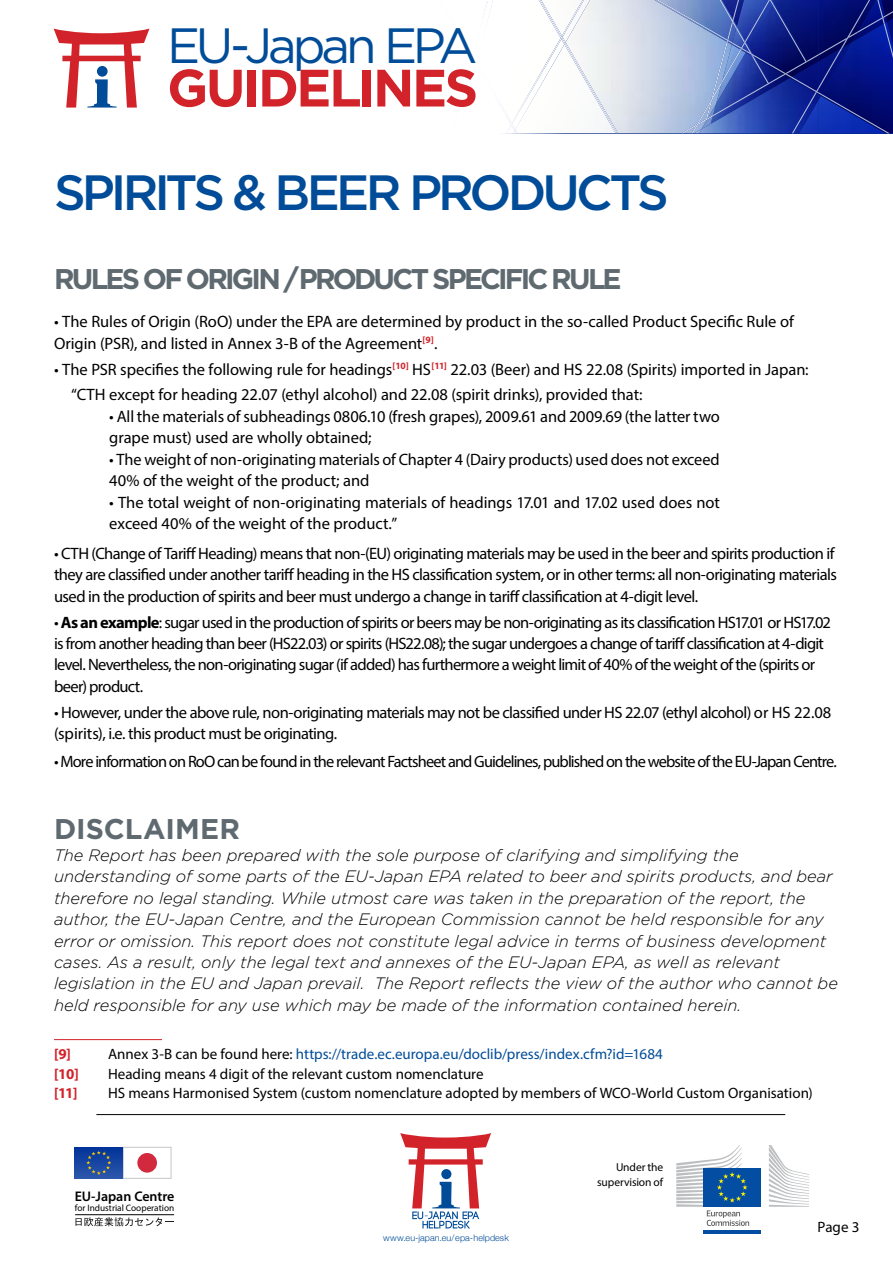
<style>
.page{position:relative;width:893px;height:1263px;background:#fff}
.page>*{position:absolute;margin:0;border:0;box-sizing:border-box;transform-origin:0 0}
.t1{font:700 52.5px "Gotham";letter-spacing:-.05em;color:#d2232a}
.EPA-T1-Blue19{font:500 49.5px "Gotham";letter-spacing:-.08em;color:#004c98}
.t2{font:49.5px "Gotham";letter-spacing:-.085em;color:#004c98}
.EPA_T2_Grey_17{font:700 28.5px "Gotham";letter-spacing:-.1em;color:#5f6a70}
.EPA_body{font:700 28.5px "Gotham";color:#5f6a70}
.EPA_body-2{font:16.5px/21.5px "Myriad Pro";letter-spacing:-.03em;color:#000}
.EPA_body-3{font:16.5px/21.5px "Myriad Pro";letter-spacing:-.005em;color:#000}
.t3{font:italic 300 16.5px/21.5px "Gotham";color:#000}
.EPA_body-4{font:16.5px "Myriad Pro";letter-spacing:-.055em;color:#000}
.t4{font:15px "Myriad Pro";color:#000}
.t5{font:15px "Myriad Pro";color:#004c98}
.t6{font:700 15px "Myriad Pro";color:#d2232a}
.t7{font:600 13.95px "Myriad Pro";color:#000}
.t8{font:11.55px/15px "Myriad Pro";letter-spacing:-.01em;color:#000;text-align:right}
.t9{font:9.3px "Myriad Pro";color:#000}
.t10{font:300 9px "Helvetica Neue";letter-spacing:.005em;color:#004c98}
.s1{font-weight:700}
.s2{color:#000}
</style>
<div class="page">
<div style="left:703px;top:1168px;width:58px;height:39px;background:#034ea2"></div>
<hr style="left:703px;top:1230px;width:58px;height:3px;background:#034ea2">
<svg style="left:769px;top:1145px;width:40px;height:62px"></svg>
<svg style="left:676px;top:1145px;width:73px;height:81px"></svg>
<hr style="left:96px;top:1114px;width:689px;height:1px;background:#000">
<div style="left:123px;top:1147px;width:48px;height:31px;border:1px solid #c5c6c7"></div>
<div style="left:137px;top:1153px;width:20px;height:19px;background:#d3293e;border-radius:50%"></div>
<svg style="left:75px;top:1147px;width:48px;height:31px"></svg>
<svg style="left:86px;top:1151px;width:25px;height:24px"></svg>
<hr style="left:75px;top:1214px;width:99px;height:1px;background:#000">
<svg style="left:75px;top:1217px;width:99px;height:9px"></svg>
<img style="left:818px;top:100px;width:3px;height:33px">
<img style="left:852px;top:42px;width:41px;height:91px">
<img style="left:877px;top:22px;width:10px;height:20px">
<img style="left:885px;top:0;width:8px;height:11px">
<img style="left:745px;top:88px;width:46px;height:45px">
<img style="left:728px;top:124px;width:17px;height:9px">
<img style="left:817px;top:100px;width:1px;height:33px">
<img style="left:745px;top:88px;width:28px;height:16px">
<img style="left:728px;top:116px;width:17px;height:8px">
<img style="left:745px;top:58px;width:7px;height:25px">
<img style="left:728px;top:58px;width:17px;height:39px">
<img style="left:769px;top:78px;width:21px;height:10px">
<img style="left:790px;top:78px;width:1px;height:17px">
<img style="left:822px;top:62px;width:30px;height:32px">
<img style="left:810px;top:66px;width:8px;height:11px">
<img style="left:777px;top:0;width:100px;height:62px">
<img style="left:818px;top:0;width:51px;height:54px">
<img style="left:749px;top:3px;width:61px;height:75px">
<img style="left:756px;top:6px;width:17px;height:41px">
<img style="left:737px;top:0;width:8px;height:27px">
<img style="left:653px;top:0;width:84px;height:45px">
<img style="left:734px;top:0;width:10px;height:26px">
<img style="left:871px;top:17px;width:11px;height:16px">
<svg style="left:885px;top:11px;width:8px;height:11px"></svg>
<img style="left:818px;top:38px;width:29px;height:17px">
<svg style="left:807px;top:54px;width:11px;height:12px"></svg>
<img style="left:807px;top:4px;width:1px;height:59px">
<img style="left:745px;top:83px;width:24px;height:15px">
<img style="left:728px;top:97px;width:17px;height:19px">
<img style="left:732px;top:23px;width:1px;height:17px">
<img style="left:752px;top:58px;width:18px;height:26px">
<img style="left:769px;top:77px;width:15px;height:6px">
<img style="left:773px;top:4px;width:34px;height:70px">
<svg style="left:771px;top:0;width:6px;height:6px"></svg>
<img style="left:736px;top:27px;width:9px;height:13px">
<svg style="left:733px;top:22px;width:3px;height:7px"></svg>
<img style="left:681px;top:44px;width:47px;height:89px">
<img style="left:734px;top:0;width:5px;height:20px">
<img style="left:732px;top:0;width:2px;height:23px">
<svg style="left:562px;top:38px;width:3px;height:6px"></svg>
<img style="left:564px;top:43px;width:53px;height:90px">
<img style="left:538px;top:0;width:46px;height:38px">
<img style="left:821px;top:94px;width:69px;height:39px">
<svg style="left:817px;top:90px;width:5px;height:10px"></svg>
<img style="left:884px;top:23px;width:9px;height:35px">
<img style="left:877px;top:0;width:8px;height:24px">
<svg style="left:509px;top:123px;width:9px;height:10px"></svg>
<img style="left:512px;top:36px;width:50px;height:88px">
<img style="left:692px;top:80px;width:30px;height:53px">
<img style="left:693px;top:84px;width:28px;height:49px">
<img style="left:721px;top:49px;width:20px;height:35px">
<img style="left:791px;top:92px;width:26px;height:41px">
<img style="left:753px;top:55px;width:39px;height:22px">
<img style="left:818px;top:48px;width:25px;height:42px">
<img style="left:791px;top:77px;width:27px;height:15px">
<img style="left:841px;top:0;width:30px;height:49px">
<svg style="left:727px;top:40px;width:29px;height:18px"></svg>
<img style="left:655px;top:0;width:77px;height:44px">
<img style="left:745px;top:0;width:26px;height:42px">
<svg style="left:54px;top:29px;width:95px;height:79px"></svg>
<div style="left:97px;top:66px;width:11px;height:11px;background:#004c98;border-radius:50%"></div>
<svg style="left:400px;top:1133px;width:91px;height:95px"></svg>
<hr style="left:54px;top:1039px;width:108px;height:1px;background:#d2232a">
<h2 class="t2" style="left:167px;top:14px;width:312px">EU-Japan EPA</h2>
<h1 class="t1" style="left:167px;top:58px;width:313px">GUIDELINES</h1>
<p class="EPA-T1-Blue19" style="left:54px;top:160px;width:616px">SPIRITS &amp; BEER PRODUCTS</p>
<p class="EPA_T2_Grey_17" style="left:54px;top:262px;width:569px">RULES OF ORIGIN /PRODUCT SPECIFIC RULE</p>
<p class="EPA_body-3" style="left:54px;top:311px;width:741px">• The Rules of Origin (RoO) under the EPA are determined by product in the so-called Product Specific Rule of<br>Origin (PSR), and listed in Annex 3-B of the Agreement<sup>[9]</sup>.</p>
<p class="EPA_body-3" style="left:54px;top:358px;width:756px">• The PSR specifies the following rule for headings<sup>[10]</sup> HS<sup>[11]</sup> 22.03 (Beer) and HS 22.08 (Spirits) imported in Japan:</p>
<p class="EPA_body-3" style="left:71px;top:384px;width:573px">“CTH except for heading 22.07 (ethyl alcohol) and 22.08 (spirit drinks), provided that:</p>
<p class="EPA_body-3" style="left:109px;top:405px;width:612px">• All the materials of subheadings 0806.10 (fresh grapes), 2009.61 and 2009.69 (the latter two grape must) used are wholly obtained;</p>
<p class="EPA_body-3" style="left:109px;top:448px;width:612px">• The weight of non-originating materials of Chapter 4 (Dairy products) used does not exceed<br>40% of the weight of the product; and</p>
<p class="EPA_body-3" style="left:109px;top:491px;width:612px">• The total weight of non-originating materials of headings 17.01 and 17.02 used does not exceed 40% of the weight of the product.”</p>
<p class="EPA_body-2" style="left:54px;top:542px;width:784px">• CTH (Change of Tariff Heading) means that non-(EU) originating materials may be used in the beer and spirits production if they are classified under another tariff heading in the HS classification system, or in other terms: all non-originating materials used in the production of spirits and beer must undergo a change in tariff classification at 4-digit level.</p>
<p class="EPA_body-2" style="left:54px;top:611px;width:778px">• <span class="s1">As an example</span>: sugar used in the production of spirits or beers may be non-originating as its classification HS17.01 or HS17.02 is from another heading than beer (HS22.03) or spirits (HS22.08); the sugar undergoes a change of tariff classification at 4-digit level. Nevertheless, the non-originating sugar (if added) has furthermore a weight limit of 40% of the weight of the (spirits or beer) product.</p>
<p class="EPA_body-2" style="left:54px;top:701px;width:779px">• However, under the above rule, non-originating materials may not be classified under HS 22.07 (ethyl alcohol) or HS 22.08 (spirits), i.e. this product must be originating.</p>
<p class="EPA_body-4" style="left:54px;top:751px;width:784px">• More information on RoO can be found in the relevant Factsheet and Guidelines, published on the website of the EU-Japan Centre.</p>
<p class="EPA_body" style="left:54px;top:813px;width:188px">DISCLAIMER</p>
<p class="t3" style="left:54px;top:844px;width:785px">The Report has been prepared with the sole purpose of clarifying and simplifying the understanding of some parts of the EU-Japan EPA related to beer and spirits products, and bear therefore no legal standing. While utmost care was taken in the preparation of the report, the author, the EU-Japan Centre, and the European Commission cannot be held responsible for any error or omission. This report does not constitute legal advice in terms of business development cases. As a result, only the legal text and annexes of the EU-Japan EPA, as well as relevant legislation in the EU and Japan prevail. The Report reflects the view of the author who cannot be held responsible for any use which may be made of the information contained herein.</p>
<p class="t6" style="left:54px;top:1044px;width:18px">[9]</p>
<p class="t5" style="left:108px;top:1045px;width:556px"><span class="s2">Annex 3-B can be found here:</span> https://trade.ec.europa.eu/doclib/press/index.cfm?id=1684</p>
<p class="t6" style="left:54px;top:1064px;width:26px">[10]</p>
<p class="t4" style="left:108px;top:1064px;width:377px">Heading means 4 digit of the relevant custom nomenclature</p>
<p class="t6" style="left:54px;top:1083px;width:25px">[11]</p>
<p class="t4" style="left:108px;top:1084px;width:706px">HS means Harmonised System (custom nomenclature adopted by members of WCO-World Custom Organisation)</p>
<p class="t7" style="left:75px;top:1187px;width:101px">EU-Japan Centre</p>
<p class="t9" style="left:75px;top:1202px;width:101px">for Industrial Cooperation</p>
<p class="t10" style="left:383px;top:1230px;width:127px">www.eu-japan.eu/epa-helpdesk</p>
<p class="t8" style="left:597px;top:1159px;width:67px">Under the supervision of</p>
<p class="t4" style="left:817px;top:1218px;width:43px">Page 3</p>
</div>
